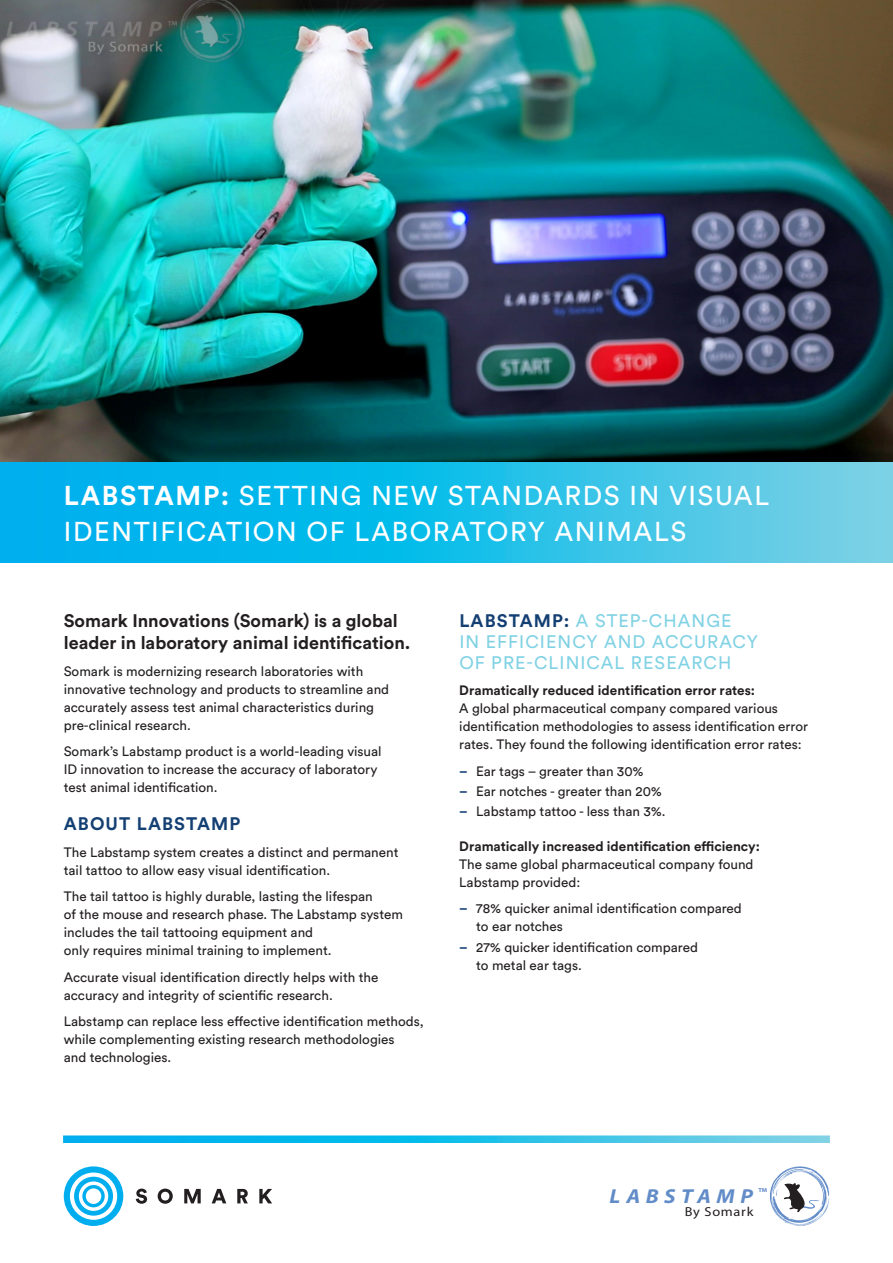
<style>
.page{position:relative;width:893px;height:1263px;background:#fff}
.page>*{position:absolute;margin:0;border:0;box-sizing:border-box;transform-origin:0 0}
.Heading_1{font:27px/36px "Circular Std";letter-spacing:.06em;color:#fff}
.t1{font:italic 700 20.25px "Myriad Pro";letter-spacing:.25em;color:#628cc8;scale:1.1 1}
.t2{font:700 18px/22.5px "Circular Std";color:#231f20}
.Heading_1-2{font:18px/21px "Circular Std";letter-spacing:.06em;color:#80d2e4}
.Heading_1-3{font:700 18px "Circular Std";letter-spacing:.06em;color:#143f73}
.Body_Copy{font:13.5px/18px "Circular Std";color:#231f20}
.Body_Copy-2{font:700 13.5px "Circular Std";color:#231f20}
.t3{font:13.05px "Myriad Pro";letter-spacing:.05em;color:#231f20;scale:1.1 1}
.t4{font:700 5.85px "Myriad Pro";color:#628cc8;scale:1.1 1}
.s1{font-weight:700}
.s2{font-weight:700;color:#143f73}
</style>
<div class="page">
<svg style="left:0;top:461px;width:893px;height:102px;background:#25bde7"></svg>
<img style="left:0;top:0;width:893px;height:461px">
<svg style="left:770px;top:1166px;width:59px;height:60px"></svg>
<svg style="left:136px;top:1188px;width:11px;height:16px"></svg>
<svg style="left:158px;top:1188px;width:15px;height:16px"></svg>
<svg style="left:184px;top:1189px;width:17px;height:14px"></svg>
<svg style="left:212px;top:1189px;width:14px;height:14px"></svg>
<svg style="left:237px;top:1189px;width:11px;height:14px"></svg>
<svg style="left:259px;top:1189px;width:13px;height:14px"></svg>
<svg style="left:64px;top:1166px;width:59px;height:60px"></svg>
<svg style="left:63px;top:1135px;width:767px;height:8px;background:#33c2ea"></svg>
<p class="Heading_1" style="left:64px;top:477px;width:707px"><span class="s1">LABSTAMP:</span> SETTING NEW STANDARDS IN VISUAL<br>IDENTIFICATION OF LABORATORY ANIMALS</p>
<p class="t2" style="left:64px;top:609px;width:348px">Somark Innovations (Somark) is a global leader in laboratory animal identification.</p>
<p class="Body_Copy" style="left:64px;top:662px;width:327px">Somark is modernizing research laboratories with innovative technology and products to streamline and accurately assess test animal characteristics during pre-clinical research.</p>
<p class="Body_Copy" style="left:64px;top:742px;width:319px">Somark’s Labstamp product is a world-leading visual<br>ID innovation to increase the accuracy of laboratory test animal identification.</p>
<p class="Heading_1-3" style="left:64px;top:812px;width:178px">ABOUT LABSTAMP</p>
<p class="Body_Copy" style="left:64px;top:843px;width:336px">The Labstamp system creates a distinct and permanent tail tattoo to allow easy visual identification.</p>
<p class="Body_Copy" style="left:64px;top:887px;width:341px">The tail tattoo is highly durable, lasting the lifespan<br>of the mouse and research phase. The Labstamp system includes the tail tattooing equipment and<br>only requires minimal training to implement.</p>
<p class="Body_Copy" style="left:64px;top:968px;width:316px">Accurate visual identification directly helps with the accuracy and integrity of scientific research.</p>
<p class="Body_Copy" style="left:64px;top:1012px;width:362px">Labstamp can replace less effective identification methods, while complementing existing research methodologies<br>and technologies.</p>
<p class="Heading_1-2" style="left:459px;top:610px;width:300px"><span class="s2">LABSTAMP:</span> A STEP-CHANGE<br>IN EFFICIENCY AND ACCURACY<br>OF PRE-CLINICAL RESEARCH</p>
<p class="Body_Copy-2" style="left:459px;top:682px;width:297px">Dramatically reduced identification error rates:</p>
<p class="Body_Copy" style="left:459px;top:699px;width:350px">A global pharmaceutical company compared various identification methodologies to assess identification error rates. They found the following identification error rates:</p>
<p class="Body_Copy" style="left:459px;top:762px;width:186px"><span class="s2">–</span> Ear tags – greater than 30%</p>
<p class="Body_Copy" style="left:459px;top:782px;width:204px"><span class="s2">–</span> Ear notches - greater than 20%</p>
<p class="Body_Copy" style="left:459px;top:802px;width:208px"><span class="s2">–</span> Labstamp tattoo - less than 3%.</p>
<p class="Body_Copy-2" style="left:459px;top:837px;width:302px">Dramatically increased identification efficiency:</p>
<p class="Body_Copy" style="left:459px;top:855px;width:296px">The same global pharmaceutical company found<br>Labstamp provided:</p>
<p class="Body_Copy" style="left:476px;top:899px;width:267px;text-indent:-17px"><span class="s2">–</span> 78% quicker animal identification compared to ear notches</p>
<p class="Body_Copy" style="left:476px;top:938px;width:223px;text-indent:-17px"><span class="s2">–</span> 27% quicker identification compared to metal ear tags.</p>
<p class="t1" style="left:610px;top:1182px;width:132px">LABSTAMP</p>
<p class="t4" style="left:758px;top:1186px;width:10px">TM</p>
<p class="t3" style="left:685px;top:1204px;width:64px">By Somark</p>
</div>
